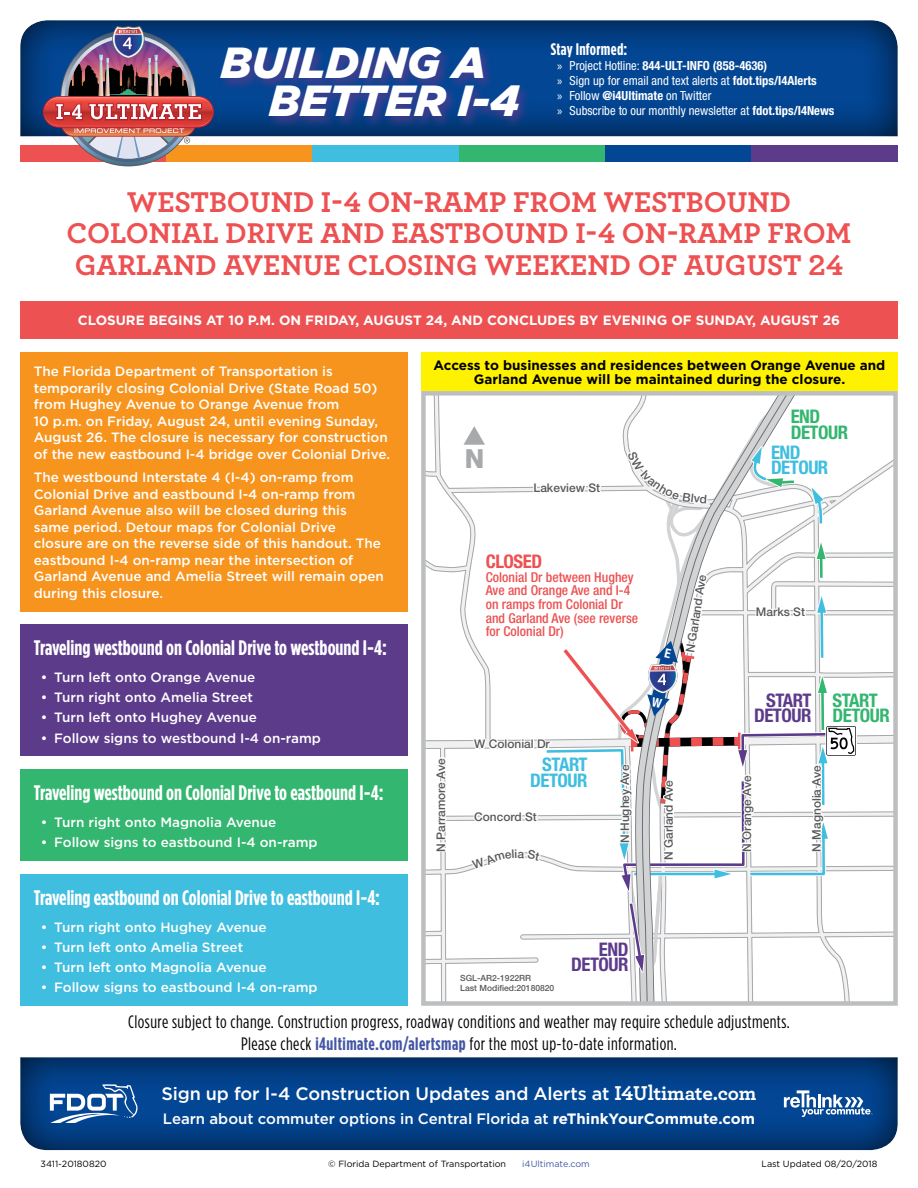
<style>
.page{position:relative;width:918px;height:1188px;background:#fff}
.page>*{position:absolute;margin:0;border:0;box-sizing:border-box;transform-origin:0 0}
.t1{font:italic 900 43.5px/37.5px "Gotham";color:#fff}
.Alert_Header{font:700 30px/31.5px "Archer";color:#ed5152;text-align:center}
.t2{font:800 26.4px "Helvetica Neue";color:#a7a9ac}
.body_content{font:700 21px "Gotham Condensed";color:#fff}
.t3{font:700 condensed 18.75px/15.3px "Helvetica Neue";letter-spacing:-.025em;color:#33b66f}
.t4{font:700 condensed 18.75px/15.3px "Helvetica Neue";letter-spacing:-.025em;color:#5d3b8b;text-align:right}
.t5{font:700 condensed 18.75px/15.3px "Helvetica Neue";letter-spacing:-.025em;color:#40bedf;text-align:right}
.t6{font:700 condensed 18.75px "Helvetica Neue";letter-spacing:-.025em;color:#ed5152}
.t7{font:18px/21.6px "Gotham Condensed";letter-spacing:.025em;color:#000;text-align:center}
.t8{font:500 18px "Gotham";letter-spacing:-.01em;color:#fff}
.t9{font:700 16.8px "Gotham Condensed";letter-spacing:.015em;color:#fff}
.t10{font:500 15px "Gotham";color:#fff}
.t11{font:500 condensed 13.65px/13.6px "Helvetica Neue LT Std";color:#ed5152}
.body_content-2{font:500 13.5px/16.5px "Gotham";color:#fff}
.body_content-3{font:700 13.5px/13.5px "Gotham";color:#000;text-align:center}
.Alert_Bar{font:700 13.5px "Gotham";color:#fff}
.t12{font:condensed 12.6px/15px "Helvetica Neue LT Std";color:#fff}
.t13{font:500 12px "Helvetica Neue";color:#58595b}
.t14{font:9px "Gotham";color:#000}
.t15{font:9px "Gotham";color:#4456a6}
.t16{font:500 8.55px/10.2px "Helvetica Neue";color:#58595b}
.s1{font-family:"Myriad Pro";font-stretch:normal}
.s2{font-weight:700}
.s3{font-weight:700;color:#4456a6}
.s4{font-family:"Archer";font-weight:700;font-size:21px}
</style>
<div class="page">
<div style="left:20px;top:20px;width:878px;height:118px;background:#000;opacity:.75"></div>
<div style="left:218px;top:44px;width:314px;height:85px;background:#5d3b8b;opacity:.75"></div>
<div style="left:20px;top:145px;width:146px;height:17px;background:#ed5152"></div>
<div style="left:166px;top:145px;width:147px;height:17px;background:#f7941e"></div>
<div style="left:313px;top:145px;width:146px;height:17px;background:#40bedf"></div>
<div style="left:459px;top:145px;width:146px;height:17px;background:#33b66f"></div>
<div style="left:605px;top:145px;width:146px;height:17px;background:#034694"></div>
<div style="left:751px;top:145px;width:147px;height:17px;background:#5d3b8b"></div>
<img style="left:44px;top:24px;width:168px;height:142px">
<div style="left:19px;top:1056px;width:880px;height:96px;background:#000;opacity:.75"></div>
<svg style="left:784px;top:1090px;width:89px;height:27px"></svg>
<svg style="left:50px;top:1084px;width:88px;height:39px"></svg>
<div style="left:20px;top:352px;width:388px;height:259px;background:#f7941e"></div>
<div style="left:20px;top:770px;width:388px;height:91px;background:#33b66f"></div>
<div style="left:20px;top:874px;width:388px;height:132px;background:#40bedf"></div>
<div style="left:20px;top:301px;width:878px;height:38px;background:#ed5152"></div>
<div style="left:20px;top:625px;width:388px;height:131px;background:#5d3b8b"></div>
<div style="left:421px;top:352px;width:477px;height:39px;background:#fff200"></div>
<svg style="left:423px;top:393px;width:473px;height:611px"></svg>
<h1 class="t1" style="left:269px;top:44px;width:252px;text-indent:-48px">BUILDING A<br>BETTER I-4</h1>
<p class="t9" style="left:551px;top:39px;width:78px">Stay Informed:</p>
<p class="t12" style="left:557px;top:58px;width:279px"><span class="s1">»</span> Project Hotline: <span class="s2">844-ULT-INFO (858-4636)<br></span><span class="s1">»</span> Sign up for email and text alerts at <span class="s2">fdot.tips/I4Alerts<br></span><span class="s1">»</span> Follow <span class="s2">@i4Ultimate</span> on Twitter<br><span class="s1">»</span> Subscribe to our monthly newsletter at <span class="s2">fdot.tips/I4News</span></p>
<p class="Alert_Header" style="left:67px;top:184px;width:786px">WESTBOUND I-4 ON-RAMP FROM WESTBOUND<br>COLONIAL DRIVE AND EASTBOUND I-4 ON-RAMP FROM<br>GARLAND AVENUE CLOSING WEEKEND OF AUGUST 24</p>
<p class="Alert_Bar" style="left:78px;top:311px;width:764px">CLOSURE BEGINS AT 10 P.M. ON FRIDAY, AUGUST 24, AND CONCLUDES BY EVENING OF SUNDAY, AUGUST 26</p>
<p class="body_content-2" style="left:34px;top:363px;width:358px">The Florida Department of Transportation is temporarily closing Colonial Drive (State Road 50) from Hughey Avenue to Orange Avenue from<br>10 p.m. on Friday, August 24, until evening Sunday, August 26. The closure is necessary for construction of the new eastbound I-4 bridge over Colonial Drive.</p>
<p class="body_content-2" style="left:34px;top:469px;width:352px">The westbound Interstate 4 (I-4) on-ramp from Colonial Drive and eastbound I-4 on-ramp from Garland Avenue also will be closed during this same period. Detour maps for Colonial Drive closure are on the reverse side of this handout. The eastbound I-4 on-ramp near the intersection of Garland Avenue and Amelia Street will remain open during this closure.</p>
<p class="body_content" style="left:34px;top:635px;width:354px">Traveling westbound on Colonial Drive to westbound I-4:</p>
<p class="body_content-2" style="left:41px;top:669px;width:216px">• Turn left onto Orange Avenue</p>
<p class="body_content-2" style="left:41px;top:689px;width:214px">• Turn right onto Amelia Street</p>
<p class="body_content-2" style="left:41px;top:709px;width:218px">• Turn left onto Hughey Avenue</p>
<p class="body_content-2" style="left:41px;top:729px;width:282px">• Follow signs to westbound I-4 on-ramp</p>
<p class="body_content" style="left:34px;top:780px;width:351px">Traveling westbound on Colonial Drive to eastbound I-4:</p>
<p class="body_content-2" style="left:41px;top:814px;width:237px">• Turn right onto Magnolia Avenue</p>
<p class="body_content-2" style="left:41px;top:834px;width:278px">• Follow signs to eastbound I-4 on-ramp</p>
<p class="body_content" style="left:34px;top:885px;width:348px">Traveling eastbound on Colonial Drive to eastbound I-4:</p>
<p class="body_content-2" style="left:41px;top:918px;width:228px">• Turn right onto Hughey Avenue</p>
<p class="body_content-2" style="left:41px;top:939px;width:204px">• Turn left onto Amelia Street</p>
<p class="body_content-2" style="left:41px;top:959px;width:227px">• Turn left onto Magnolia Avenue</p>
<p class="body_content-2" style="left:41px;top:979px;width:278px">• Follow signs to eastbound I-4 on-ramp</p>
<p class="body_content-3" style="left:434px;top:359px;width:453px">Access to businesses and residences between Orange Avenue and<br>Garland Avenue will be maintained during the closure.</p>
<p class="t2" style="left:465px;top:442px;width:21px">N</p>
<p class="t13" style="left:534px;top:481px;width:68px">Lakeview St</p>
<p class="t6" style="left:486px;top:550px;width:58px">CLOSED</p>
<p class="t11" style="left:486px;top:570px;width:154px">Colonial Dr between Hughey<br>Ave and Orange Ave and I-4 on ramps from Colonial Dr and Garland Ave (see reverse for Colonial Dr)</p>
<p class="t13" style="left:683px;top:652px;width:81px;rotate:-81deg">N Garland Ave</p>
<p class="t13" style="left:434px;top:852px;width:95px;rotate:-90deg">N Parramore Ave</p>
<p class="t13" style="left:474px;top:737px;width:77px">W Colonial Dr</p>
<p class="t5" style="left:530px;top:757px;width:59px">START<br>DETOUR</p>
<p class="t13" style="left:474px;top:810px;width:64px">Concord St</p>
<p class="t13" style="left:618px;top:843px;width:80px;rotate:-90deg">N Hughey Ave</p>
<p class="t13" style="left:661px;top:860px;width:81px;rotate:-90deg">N Garland Ave</p>
<p class="t16" style="left:460px;top:972px;width:96px">SGL-AR2-1922RR<br>Last Modified:20180820</p>
<p class="t4" style="left:571px;top:941px;width:59px">END<br>DETOUR</p>
<p class="t3" style="left:791px;top:409px;width:59px">END<br>DETOUR</p>
<p class="t5" style="left:771px;top:444px;width:59px;text-align:left">END<br>DETOUR</p>
<p class="t13" style="left:756px;top:605px;width:51px">Marks St</p>
<p class="t4" style="left:754px;top:692px;width:59px">START<br>DETOUR</p>
<p class="t3" style="left:833px;top:692px;width:59px">START<br>DETOUR</p>
<p class="t13" style="left:740px;top:852px;width:78px;rotate:-90deg">N Orange Ave</p>
<p class="t13" style="left:809px;top:852px;width:88px;rotate:-90deg">N Magnolia Ave</p>
<h1 class="t7" style="left:128px;top:1011px;width:663px">Closure subject to change. Construction progress, roadway conditions and weather may require schedule adjustments.<br>Please check <span class="s3">i4ultimate.com/alertsmap</span> for the most up-to-date information.</h1>
<h3 class="t8" style="left:162px;top:1082px;width:596px">Sign up for I-4 Construction Updates and Alerts at <span class="s4">I4Ultimate.com</span></h3>
<p class="t10" style="left:163px;top:1109px;width:594px">Learn about commuter options in Central Florida at <span class="s2">reThinkYourCommute.com</span></p>
<p class="t14" style="left:40px;top:1158px;width:68px">3411-20180820</p>
<p class="t14" style="left:328px;top:1158px;width:179px">© Florida Department of Transportation</p>
<p class="t15" style="left:522px;top:1158px;width:69px">i4Ultimate.com</p>
<p class="t14" style="left:761px;top:1158px;width:118px">Last Updated 08/20/2018</p>
</div>
